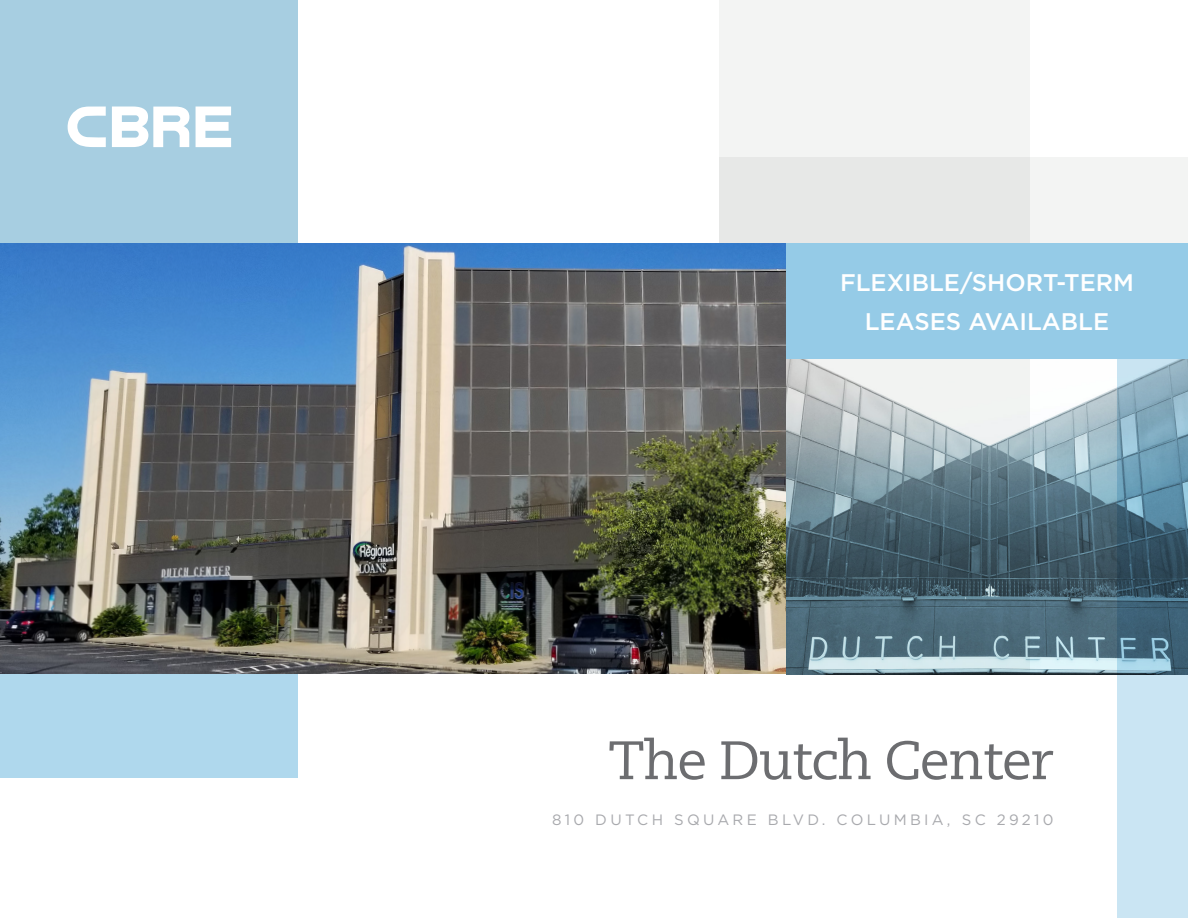
<style>
.page{position:relative;width:1188px;height:918px;background:#fff}
.page>*{position:absolute;margin:0;border:0;box-sizing:border-box;transform-origin:0 0}
.t1{font:54px "Caecilia LT Std";letter-spacing:-.03em;color:#6c6d70}
.t2{font:500 24px "Gotham";color:#fff}
.t3{font:15px "Gotham";letter-spacing:.22em;color:#a8a9ad}
</style>
<div class="page">
<img style="left:786px;top:387px;width:331px;height:288px">
<div style="left:0;top:0;width:298px;height:778px;background:#a7cee1"></div>
<svg style="left:719px;top:0;width:311px;height:674px"></svg>
<svg style="left:1117px;top:359px;width:71px;height:559px;background:#8eafc0"></svg>
<div style="left:719px;top:158px;width:469px;height:201px;background:#e8e9e7"></div>
<img style="left:0;top:243px;width:786px;height:431px">
<svg style="left:196px;top:107px;width:35px;height:40px"></svg>
<svg style="left:112px;top:107px;width:77px;height:40px"></svg>
<svg style="left:68px;top:107px;width:38px;height:40px"></svg>
<div style="left:786px;top:243px;width:402px;height:116px;background:#95cbe7"></div>
<p class="t2" style="left:840px;top:267px;width:295px">FLEXIBLE/SHORT-TERM</p>
<p class="t2" style="left:865px;top:306px;width:246px">LEASES AVAILABLE</p>
<p class="t1" style="left:608px;top:729px;width:446px">The Dutch Center</p>
<p class="t3" style="left:552px;top:810px;width:503px">810 DUTCH SQUARE BLVD. COLUMBIA, SC 29210</p>
</div>
